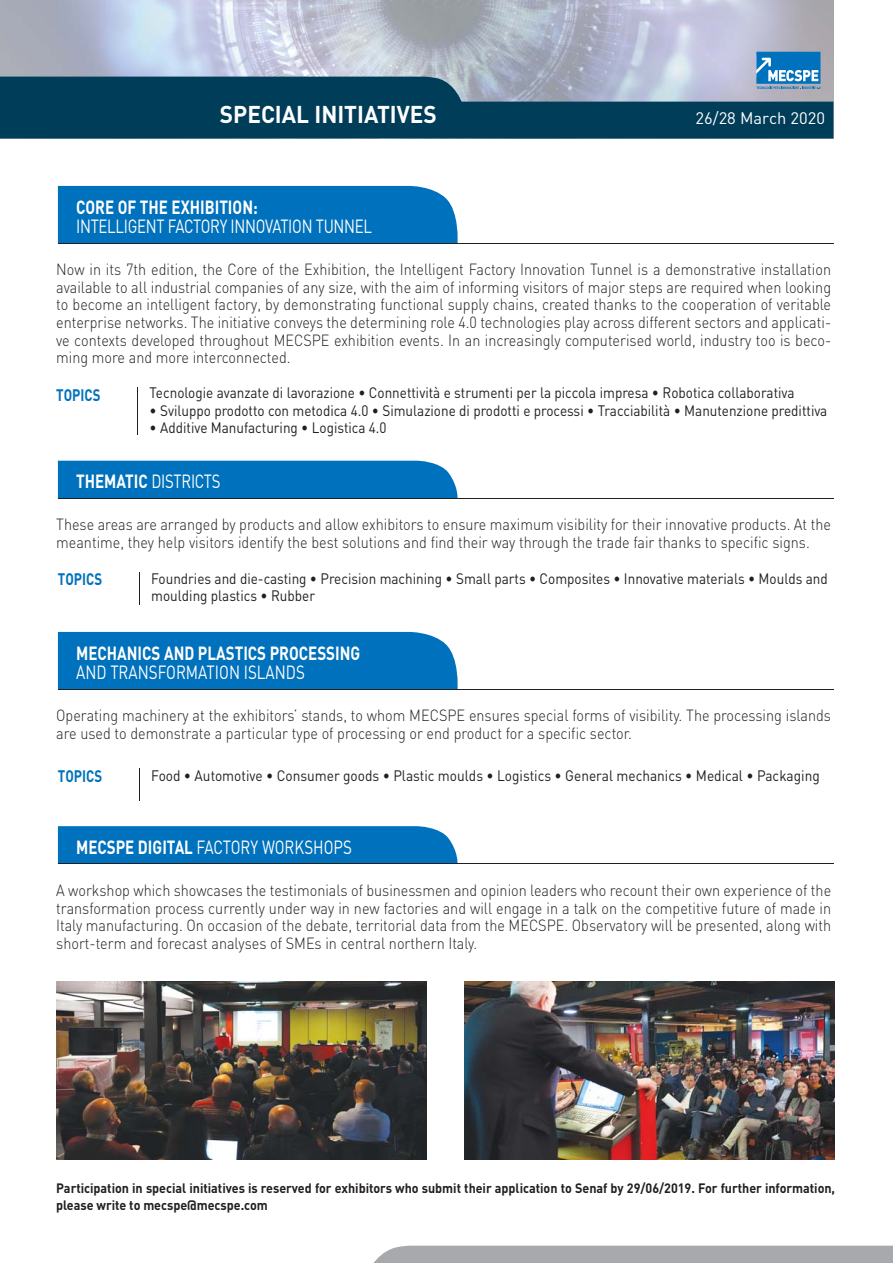
<style>
.page{position:relative;width:893px;height:1263px;background:#fff}
.page>*{position:absolute;margin:0;border:0;box-sizing:border-box;transform-origin:0 0}
.t1{font:700 24px "DIN";color:#fff;scale:.94 1}
.t2{font:18.9px "DIN";color:#fff;scale:.8 1}
.t3{font:18.9px "DIN";letter-spacing:-.02em;color:#fff;scale:.79 1}
.t4{font:700 18.9px "DIN";color:#fff;scale:.8 1}
.t5{font:700 16.5px "DIN";color:#0071bc;scale:.8 1}
.t6{font:16.5px "DIN";color:#fff}
.t7{font:300 16.05px/17.5px "DIN";color:#231f20;text-align:justify;scale:.9 1}
.t8{font:15px/17.5px "DIN";color:#231f20;scale:.9 1}
.t9{font:15px "DIN";color:#231f20;scale:.91 1}
.t10{font:700 13.5px/16.5px "DIN";color:#231f20;scale:.93 1}
.s1{font-weight:700}
</style>
<div class="page">
<img style="left:465px;top:981px;width:369px;height:178px">
<img style="left:56px;top:981px;width:370px;height:178px">
<div style="left:58px;top:826px;width:400px;height:37px;background:#0071bc"></div>
<hr style="left:58px;top:863px;width:775px;height:1px;background:#231f20">
<div style="left:58px;top:461px;width:400px;height:37px;background:#0071bc"></div>
<hr style="left:139px;top:572px;width:1px;height:32px;background:#231f20">
<hr style="left:58px;top:498px;width:775px;height:1px;background:#231f20">
<div style="left:58px;top:632px;width:400px;height:57px;background:#0071bc"></div>
<hr style="left:139px;top:768px;width:1px;height:33px;background:#231f20">
<hr style="left:58px;top:689px;width:775px;height:1px;background:#231f20">
<hr style="left:138px;top:387px;width:1px;height:48px;background:#231f20">
<div style="left:58px;top:186px;width:400px;height:57px;background:#0071bc"></div>
<hr style="left:58px;top:243px;width:775px;height:1px;background:#231f20">
<div style="left:373px;top:1246px;width:520px;height:17px;background:#a7a9ac"></div>
<img style="left:0;top:0;width:833px;height:77px">
<svg style="left:0;top:77px;width:833px;height:61px;background:#1e516b"></svg>
<svg style="left:756px;top:52px;width:64px;height:37px;background:#4291c7"></svg>
<h1 class="t1" style="left:220px;top:100px;width:232px">SPECIAL INITIATIVES</h1>
<p class="t6" style="left:696px;top:109px;width:131px">26/28 March 2020</p>
<p class="t4" style="left:76px;top:196px;width:229px">CORE OF THE EXHIBITION:</p>
<p class="t3" style="left:76px;top:216px;width:376px">INTELLIGENT FACTORY INNOVATION TUNNEL</p>
<p class="t7" style="left:56px;top:263px;width:862px">Now in its 7th edition, the Core of the Exhibition, the Intelligent Factory Innovation Tunnel is a demonstrative installation available to all industrial companies of any size, with the aim of informing visitors of major steps are required when looking to become an intelligent factory, by demonstrating functional supply chains, created thanks to the cooperation of veritable enterprise networks. The initiative conveys the determining role 4.0 technologies play across different sectors and applicati&shy;ve contexts developed throughout MECSPE exhibition events. In an increasingly computerised world, industry too is beco&shy;ming more and more interconnected.</p>
<p class="t5" style="left:56px;top:386px;width:57px">TOPICS</p>
<p class="t8" style="left:150px;top:384px;width:718px">Tecnologie avanzate di lavorazione • Connettività e strumenti per la piccola impresa • Robotica collaborativa</p>
<p class="t8" style="left:150px;top:402px;width:755px">• Sviluppo prodotto con metodica 4.0 • Simulazione di prodotti e processi • Tracciabilità • Manutenzione predittiva</p>
<p class="t8" style="left:150px;top:419px;width:265px">• Additive Manufacturing • Logistica 4.0</p>
<p class="t3" style="left:76px;top:471px;width:184px"><span class="s1">THEMATIC</span> DISTRICTS</p>
<p class="t7" style="left:56px;top:518px;width:862px">These areas are arranged by products and allow exhibitors to ensure maximum visibility for their innovative products. At the meantime, they help visitors identify the best solutions and find their way through the trade fair thanks to specific signs.</p>
<p class="t8" style="left:151px;top:570px;width:753px">Foundries and die-casting • Precision machining • Small parts • Composites • Innovative materials • Moulds and moulding plastics • Rubber</p>
<p class="t5" style="left:58px;top:570px;width:57px">TOPICS</p>
<p class="t4" style="left:76px;top:642px;width:357px">MECHANICS AND PLASTICS PROCESSING</p>
<p class="t2" style="left:76px;top:661px;width:288px">AND TRANSFORMATION ISLANDS</p>
<p class="t7" style="left:56px;top:708px;width:862px">Operating machinery at the exhibitors’ stands, to whom MECSPE ensures special forms of visibility. The processing islands are used to demonstrate a particular type of processing or end product for a specific sector.</p>
<p class="t5" style="left:58px;top:767px;width:57px">TOPICS</p>
<p class="t9" style="left:151px;top:767px;width:736px">Food • Automotive • Consumer goods • Plastic moulds • Logistics • General mechanics • Medical • Packaging</p>
<p class="t2" style="left:76px;top:836px;width:346px"><span class="s1">MECSPE DIGITAL</span> FACTORY WORKSHOPS</p>
<p class="t7" style="left:56px;top:883px;width:862px">A workshop which showcases the testimonials of businessmen and opinion leaders who recount their own experience of the transformation process currently under way in new factories and will engage in a talk on the competitive future of made in Italy manufacturing. On occasion of the debate, territorial data from the MECSPE. Observatory will be presented, along with short-term and forecast analyses of SMEs in central northern Italy.</p>
<p class="t10" style="left:56px;top:1180px;width:839px">Participation in special initiatives is reserved for exhibitors who submit their application to Senaf by 29/06/2019. For further information, please write to mecspe@mecspe.com</p>
</div>
